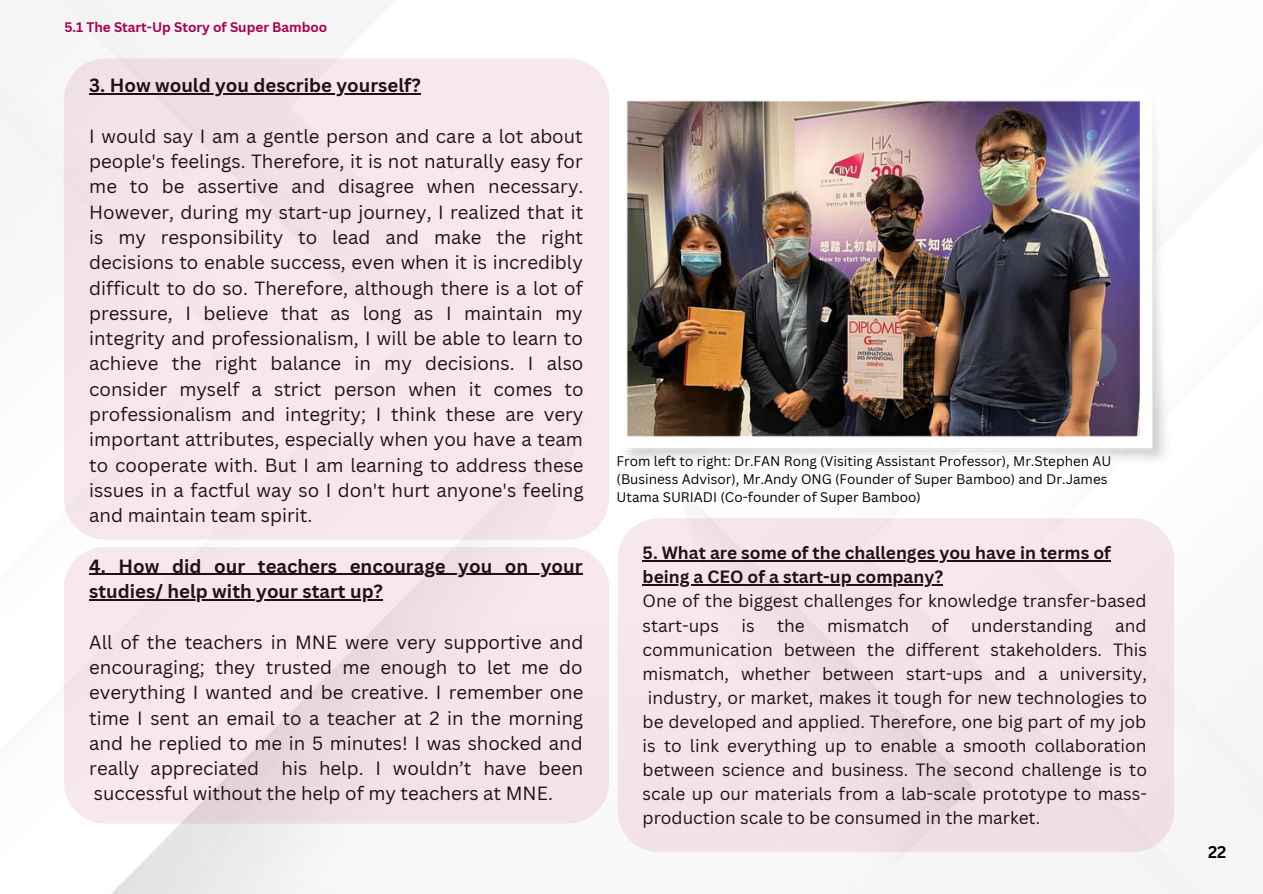
<style>
.page{position:relative;width:1263px;height:894px;background:#fff}
.page>*{position:absolute;margin:0;border:0;box-sizing:border-box;transform-origin:0 0}
.t1{font:18.6px/25.2px "Canva Sans";color:#000;text-align:justify}
.t2{font:700 18.6px/25.2px "Canva Sans";color:#000}
.t3{font:17.25px/24.2px "Canva Sans";color:#000}
.t4{font:700 17.25px/24.2px "Canva Sans";color:#000}
.t5{font:700 16.5px "Canva Sans";color:#000}
.t6{font:13.5px/18px "Canva Sans";color:#000}
.t7{font:700 13.5px "Canva Sans";color:#aa004f}
</style>
<div class="page">
<img style="left:620px;top:96px;width:553px;height:372px">
<div style="left:64px;top:58px;width:545px;height:481px;background:#f7e7ee"></div>
<svg style="left:64px;top:546px;width:545px;height:277px;background:#f1e1e8"></svg>
<div style="left:617px;top:518px;width:557px;height:333px;background:#f2e2e9"></div>
<p class="t7" style="left:64px;top:17px;width:265px">5.1 The Start-Up Story of Super Bamboo</p>
<p class="t2" style="left:89px;top:72px;width:333px">3. How would you describe yourself?</p>
<p class="t1" style="left:89px;top:123px;width:496px">I would say I am a gentle person and care a lot about people's feelings. Therefore, it is not naturally easy for me to be assertive and disagree when necessary.<br>However, during my start-up journey, I realized that it is my responsibility to lead and make the right decisions to enable success, even when it is incredibly difficult to do so. Therefore, although there is a lot of pressure, I believe that as long as I maintain my integrity and professionalism, I will be able to learn to achieve the right balance in my decisions. I also consider myself a strict person when it comes to professionalism and integrity; I think these are very important attributes, especially when you have a team to cooperate with. But I am learning to address these issues in a factful way so I don't hurt anyone's feeling and maintain team spirit.</p>
<p class="t2" style="left:89px;top:552px;width:495px">4. How did our teachers encourage you on your studies/ help with your start up?</p>
<p class="t1" style="left:89px;top:628px;width:496px">All of the teachers in MNE were very supportive and encouraging; they trusted me enough to let me do everything I wanted and be creative. I remember one time I sent an email to a teacher at 2 in the morning and he replied to me in 5 minutes! I was shocked and really appreciated his help. I wouldn’t have been successful without the help of my teachers at MNE.</p>
<p class="t6" style="left:617px;top:452px;width:496px">From left to right: Dr.FAN Rong (Visiting Assistant Professor), Mr.Stephen AU (Business Advisor), Mr.Andy ONG (Founder of Super Bamboo) and Dr.James<br>Utama SURIADI (Co-founder of Super Bamboo)</p>
<p class="t4" style="left:643px;top:540px;width:470px">5. What are some of the challenges you have in terms of being a CEO of a start-up company?</p>
<p class="t3" style="left:643px;top:588px;width:505px">One of the biggest challenges for knowledge transfer-based start-ups</p>
<p class="t3" style="left:741px;top:612px;width:15px">is</p>
<p class="t3" style="left:777px;top:612px;width:29px">the</p>
<p class="t3" style="left:827px;top:612px;width:83px">mismatch</p>
<p class="t3" style="left:931px;top:612px;width:19px">of</p>
<p class="t3" style="left:971px;top:612px;width:123px">understanding</p>
<p class="t3" style="left:1115px;top:612px;width:33px">and</p>
<p class="t3" style="left:643px;top:636px;width:506px">communication between the different stakeholders. This</p>
<p class="t3" style="left:643px;top:660px;width:506px">mismatch, whether between start-ups and a university,</p>
<p class="t3" style="left:648px;top:685px;width:501px">industry, or market, makes it tough for new technologies to</p>
<p class="t3" style="left:643px;top:709px;width:505px">be developed and applied. Therefore, one big part of my job</p>
<p class="t3" style="left:643px;top:733px;width:505px">is to link everything up to enable a smooth collaboration</p>
<p class="t3" style="left:643px;top:757px;width:506px">between science and business. The second challenge is to</p>
<p class="t3" style="left:643px;top:781px;width:506px">scale up our materials from a lab-scale prototype to mass-</p>
<p class="t3" style="left:643px;top:805px;width:399px">production scale to be consumed in the market.</p>
<p class="t5" style="left:1208px;top:840px;width:20px">22</p>
</div>
